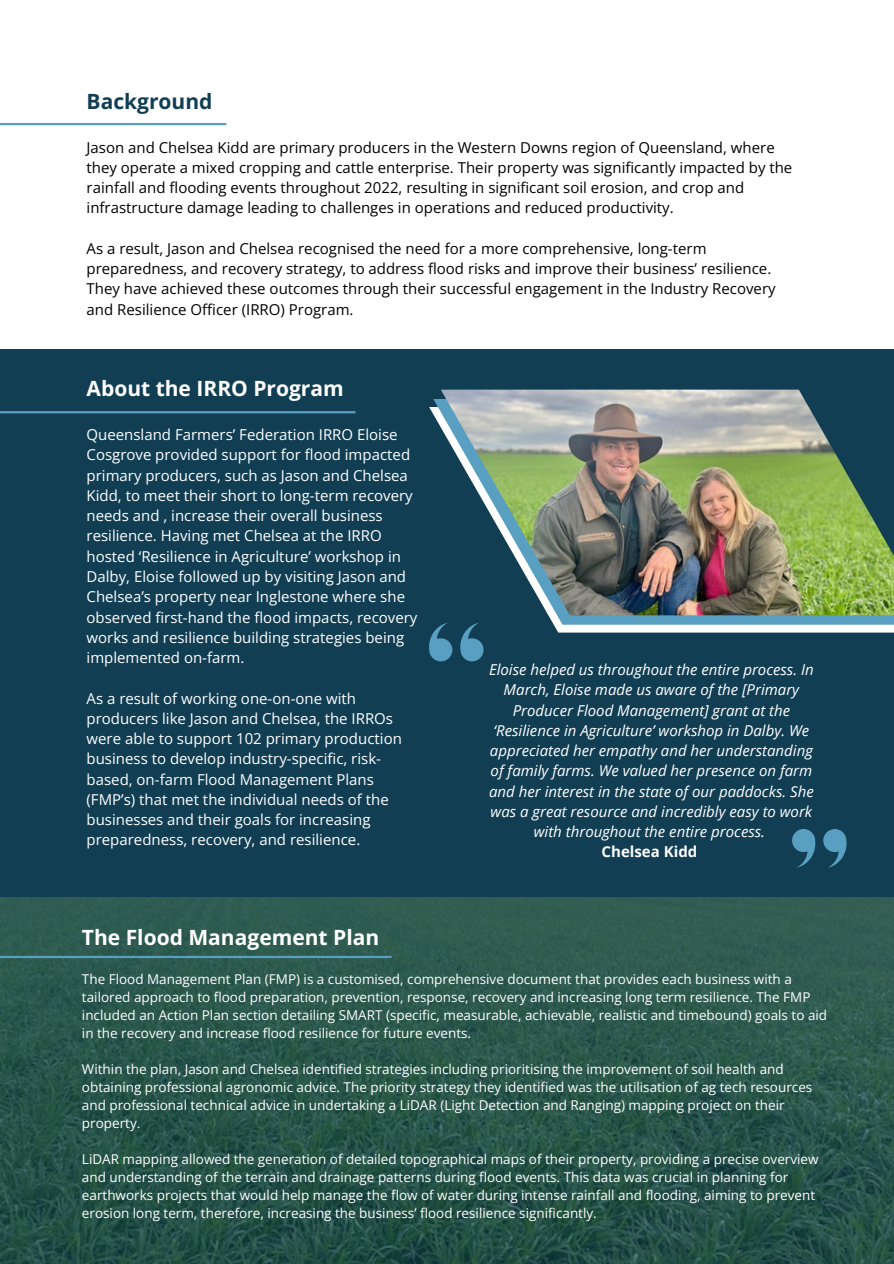
<style>
.page{position:relative;width:894px;height:1264px;background:#fff}
.page>*{position:absolute;margin:0;border:0;box-sizing:border-box;transform-origin:0 0}
.t1{font:700 21px "Open Sans";color:#fff}
.t2{font:700 21px "Open Sans";color:#113e53}
.t3{font:15px/20.2px "Open Sans";color:#fff}
.t4{font:15px/20.2px "Open Sans";color:#000}
.t5{font:italic 15px/20.2px "Open Sans";color:#fff;text-align:center}
.t6{font:700 15px "Open Sans";color:#fff}
.t7{font:13.5px/18px "Open Sans";color:#fff}
</style>
<div class="page">
<div style="left:0;top:349px;width:893px;height:547px;background:#113e53"></div>
<svg style="left:429px;top:407px;width:464px;height:225px;fill:#fff"></svg>
<svg style="left:433px;top:399px;width:460px;height:225px;fill:#599fc1"></svg>
<img style="left:440px;top:389px;width:453px;height:226px">
<svg style="left:429px;top:622px;width:23px;height:39px"></svg>
<svg style="left:460px;top:622px;width:23px;height:39px"></svg>
<svg style="left:823px;top:829px;width:22px;height:38px"></svg>
<svg style="left:792px;top:829px;width:23px;height:38px"></svg>
<svg style="left:0;top:896px;width:893px;height:367px;background:#29554a"></svg>
<hr style="left:0;top:955px;width:391px;height:3px;background:#599fc1">
<hr style="left:0;top:411px;width:355px;height:2px;background:#599fc1">
<hr style="left:0;top:123px;width:226px;height:2px;background:#599fc1">
<p class="t2" style="left:86px;top:86px;width:127px">Background</p>
<p class="t4" style="left:86px;top:136px;width:707px">Jason and Chelsea Kidd are primary producers in the Western Downs region of Queensland, where they operate a mixed cropping and cattle enterprise. Their property was significantly impacted by the rainfall and flooding events throughout 2022, resulting in significant soil erosion, and crop and infrastructure damage leading to challenges in operations and reduced productivity.</p>
<p class="t4" style="left:86px;top:238px;width:690px">As a result, Jason and Chelsea recognised the need for a more comprehensive, long-term preparedness, and recovery strategy, to address flood risks and improve their business’ resilience.<br>They have achieved these outcomes through their successful engagement in the Industry Recovery and Resilience Officer (IRRO) Program.</p>
<p class="t1" style="left:86px;top:374px;width:259px">About the IRRO Program</p>
<p class="t3" style="left:86px;top:424px;width:332px">Queensland Farmers’ Federation IRRO Eloise Cosgrove provided support for flood impacted primary producers, such as Jason and Chelsea Kidd, to meet their short to long-term recovery needs and , increase their overall business resilience. Having met Chelsea at the IRRO hosted ‘Resilience in Agriculture’ workshop in Dalby, Eloise followed up by visiting Jason and Chelsea’s property near Inglestone where she observed first-hand the flood impacts, recovery works and resilience building strategies being implemented on-farm.</p>
<p class="t3" style="left:86px;top:687px;width:317px">As a result of working one-on-one with producers like Jason and Chelsea, the IRROs were able to support 102 primary production business to develop industry-specific, risk&shy;based, on-farm Flood Management Plans (FMP’s) that met the individual needs of the businesses and their goals for increasing preparedness, recovery, and resilience.</p>
<p class="t5" style="left:489px;top:659px;width:326px">Eloise helped us throughout the entire process. In March, Eloise made us aware of the [Primary Producer Flood Management] grant at the ‘Resilience in Agriculture’ workshop in Dalby. We appreciated her empathy and her understanding of family farms. We valued her presence on farm and her interest in the state of our paddocks. She was a great resource and incredibly easy to work with throughout the entire process.</p>
<p class="t6" style="left:601px;top:841px;width:97px">Chelsea Kidd</p>
<p class="t1" style="left:82px;top:922px;width:299px">The Flood Management Plan</p>
<p class="t7" style="left:82px;top:969px;width:746px">The Flood Management Plan (FMP) is a customised, comprehensive document that provides each business with a tailored approach to flood preparation, prevention, response, recovery and increasing long term resilience. The FMP included an Action Plan section detailing SMART (specific, measurable, achievable, realistic and timebound) goals to aid in the recovery and increase flood resilience for future events.</p>
<p class="t7" style="left:82px;top:1059px;width:731px">Within the plan, Jason and Chelsea identified strategies including prioritising the improvement of soil health and obtaining professional agronomic advice. The priority strategy they identified was the utilisation of ag tech resources and professional technical advice in undertaking a LiDAR (Light Detection and Ranging) mapping project on their property.</p>
<p class="t7" style="left:82px;top:1149px;width:738px">LiDAR mapping allowed the generation of detailed topographical maps of their property, providing a precise overview and understanding of the terrain and drainage patterns during flood events. This data was crucial in planning for earthworks projects that would help manage the flow of water during intense rainfall and flooding, aiming to prevent erosion long term, therefore, increasing the business’ flood resilience significantly.</p>
</div>
